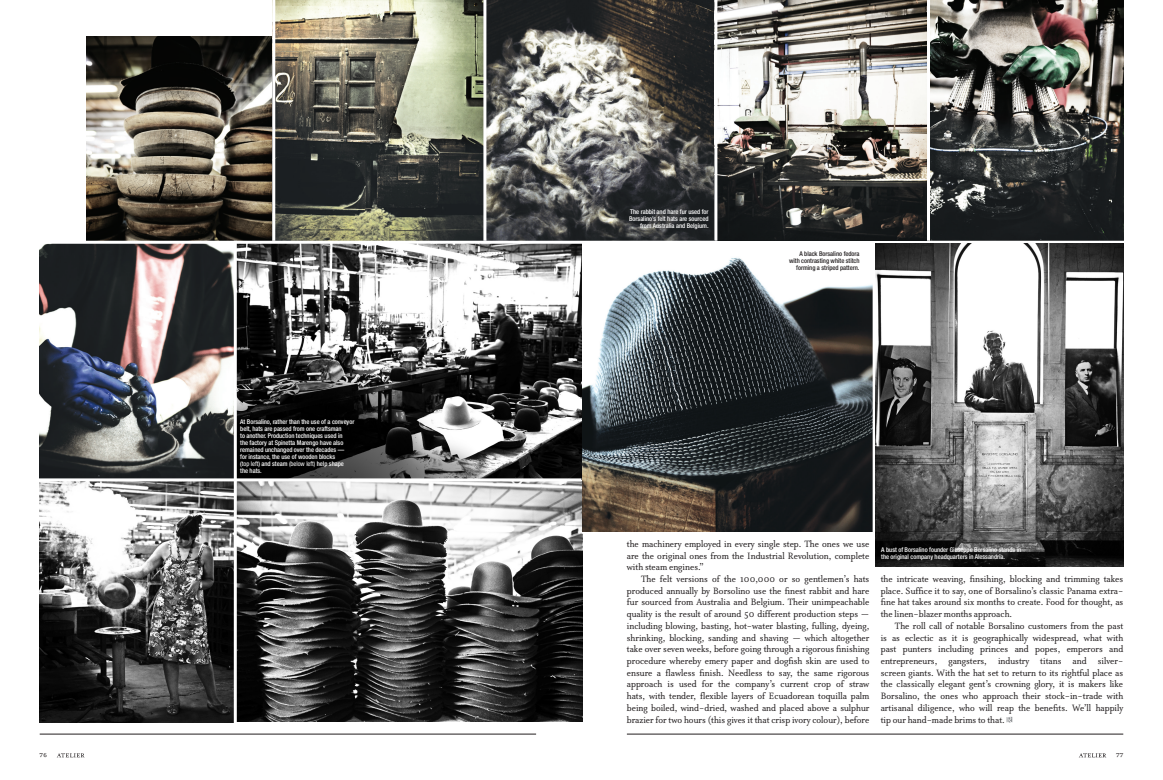
<style>
.page{position:relative;width:1163px;height:780px;background:#fff}
.page>*{position:absolute;margin:0;border:0;box-sizing:border-box;transform-origin:0 0}
.Rake_Bodytext{font:10.5px/11.7px "Atma Serif";color:#231f20;text-align:justify}
.Rake_Folio_Left{font:9px "Mrs Eaves Small Caps";color:#231f20}
.Rake_Folio_Right{font:9px "Mrs Eaves Small Caps";color:#231f20}
.Rake_Caption{font:500 condensed 6.5px/7px "Helvetica Neue LT Std";letter-spacing:-.005em;color:#fff}
.Rake_Caption-2{font:500 condensed 6.5px/7px "Helvetica Neue LT Std";letter-spacing:-.005em;color:#231f20;text-align:right}
.s1{font-weight:400}
</style>
<div class="page">
<img style="left:237px;top:244px;width:345px;height:477px">
<hr style="left:40px;top:733px;width:496px;height:1px;background:#231f20">
<hr style="left:626px;top:733px;width:497px;height:1px;background:#231f20">
<img style="left:86px;top:37px;width:186px;height:204px">
<img style="left:582px;top:258px;width:290px;height:273px">
<img style="left:40px;top:244px;width:194px;height:478px">
<img style="left:275px;top:0;width:635px;height:241px">
<img style="left:910px;top:0;width:213px;height:241px">
<hr style="left:0;top:478px;width:581px;height:3px;background:#fff">
<hr style="left:483px;top:0;width:3px;height:241px;background:#fff">
<hr style="left:714px;top:0;width:3px;height:241px;background:#fff">
<hr style="left:926px;top:0;width:3px;height:241px;background:#fff">
<img style="left:875px;top:244px;width:248px;height:323px">
<svg style="left:1006px;top:716px;width:6px;height:6px"></svg>
<svg style="left:1079px;top:753px;width:27px;height:4px"></svg>
<svg style="left:57px;top:753px;width:27px;height:4px"></svg>
<p class="Rake_Caption" style="left:240px;top:418px;width:116px">At Borsalino, rather than the use of a conveyor belt, hats are passed from one craftsman<br>to another. Production techniques used in<br>the factory at Spinetta Marengo have also remained unchanged over the decades —<br>for instance, the use of wooden blocks<br>(<span class="s1">top left</span>) and steam <span class="s1">(below left)</span> help shape<br>the hats.</p>
<p class="Rake_Caption" style="left:629px;top:208px;width:81px;text-align:right">The rabbit and hare fur used for<br>Borsalino’s felt hats are sourced from Australia and Belgium.</p>
<p class="Rake_Caption-2" style="left:789px;top:250px;width:72px">A black Borsalino fedora with contrasting white stitch forming a striped pattern.</p>
<p class="Rake_Bodytext" style="left:626px;top:538px;width:244px">the machinery employed in every single step. The ones we use are the original ones from the Industrial Revolution, complete with steam engines.”</p>
<p class="Rake_Bodytext" style="left:626px;top:573px;width:244px;text-indent:14px">The felt versions of the 100,000 or so gentlemen’s hats produced annually by Borsolino use the finest rabbit and hare fur sourced from Australia and Belgium. Their unimpeachable quality is the result of around 50 different production steps — including blowing, basting, hot-water blasting, fulling, dyeing, shrinking, blocking, sanding and shaving — which altogether take over seven weeks, before going through a rigorous finishing procedure whereby emery paper and dogfish skin are used to ensure a flawless finish. Needless to say, the same rigorous approach is used for the company’s current crop of straw hats, with tender, flexible layers of Ecuadorean toquilla palm being boiled, wind-dried, washed and placed above a sulphur brazier for two hours (this gives it that crisp ivory colour), before</p>
<p class="Rake_Bodytext" style="left:880px;top:573px;width:244px">the intricate weaving, finsihing, blocking and trimming takes place. Suffice it to say, one of Borsalino’s classic Panama extra&shy;fine hat takes around six months to create. Food for thought, as the linen-blazer months approach.</p>
<p class="Rake_Caption" style="left:881px;top:546px;width:141px">A bust of Borsalino founder Giuseppe Borsalino stands in the original company headquarters in Alessandria.</p>
<p class="Rake_Bodytext" style="left:880px;top:620px;width:244px;text-indent:14px">The roll call of notable Borsalino customers from the past is as eclectic as it is geographically widespread, what with past punters including princes and popes, emperors and entrepreneurs, gangsters, industry titans and silver&shy;screen giants. With the hat set to return to its rightful place as the classically elegant gent’s crowning glory, it is makers like Borsalino, the ones who approach their stock-in-trade with artisanal diligence, who will reap the benefits. We’ll happily tip our hand-made brims to that.</p>
<p class="Rake_Folio_Left" style="left:39px;top:749px;width:9px">76</p>
<p class="Rake_Folio_Right" style="left:1115px;top:749px;width:9px">77</p>
</div>
